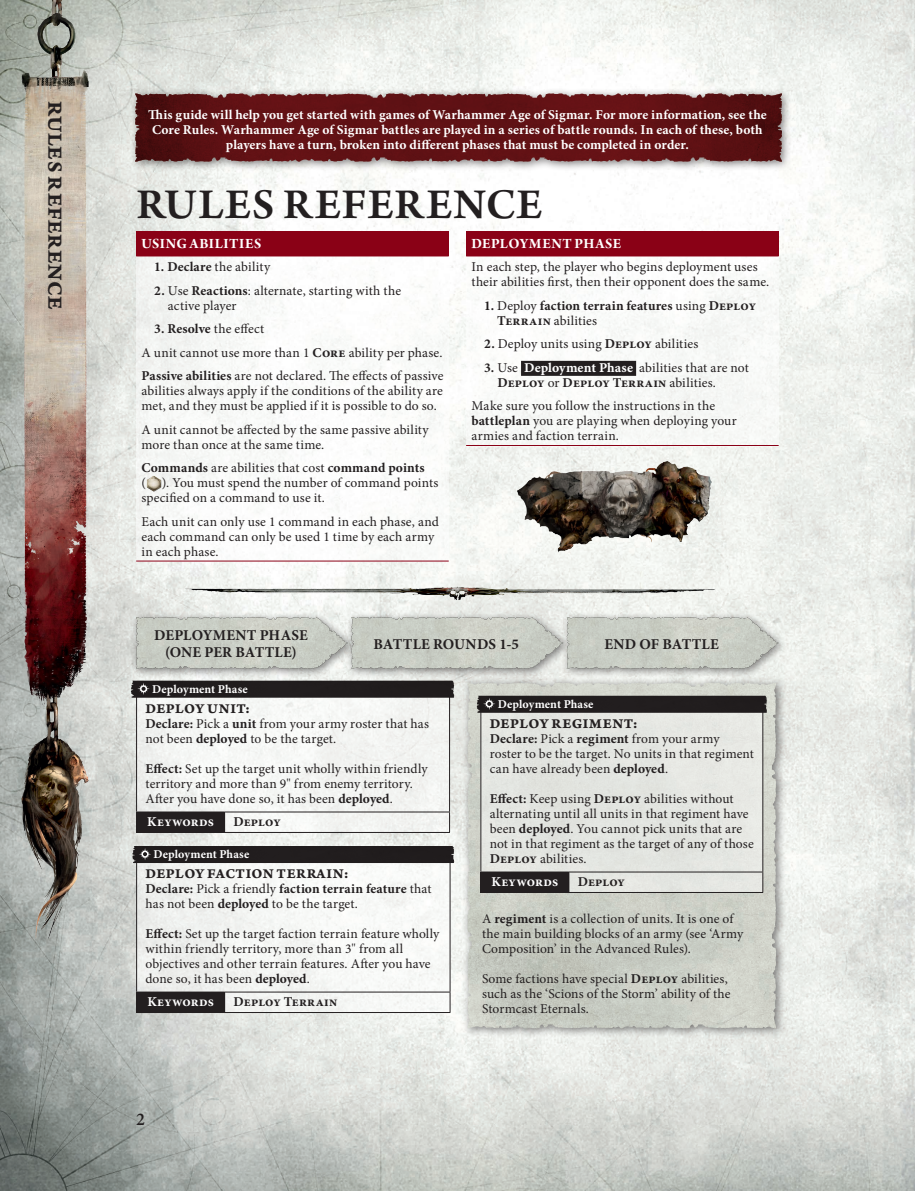
<style>
.page{position:relative;width:915px;height:1191px;background:#fff}
.page>*{position:absolute;margin:0;border:0;box-sizing:border-box;transform-origin:0 0}
.t1{font:600 45px "Arno Pro";letter-spacing:.025em;color:#231f20}
.t2{font:21.3px "Arno Pro Bold Caption";letter-spacing:.03em;color:#231f20}
.t3{font:600 18px "Minion Pro";color:#231f20}
.t4{font:700 15px/17.7px "Minion Pro";letter-spacing:.015em;color:#231f20;text-align:center}
.t5{font:15px "Arno Pro Bold Subhead";letter-spacing:.03em;color:#fff}
.t6{font:14.25px "Arno Pro Bold Caption";letter-spacing:.035em;color:#231f20}
.t7{font:13.5px/15px "Minion Pro";letter-spacing:.01em;color:#231f20}
.t8{font:700 13.5px/15px "Minion Pro";letter-spacing:.005em;color:#fff;text-align:center}
.t9{font:700 13.5px/15px "Minion Pro";letter-spacing:.01em;color:#231f20}
.t10{font:700 12px "Minion Pro";letter-spacing:.005em;color:#fff}
.s1{font-weight:700}
.s2{font-weight:400}
.s3{font-family:"Minion Pro Bold Capt";color:#fff}
</style>
<div class="page">
<img style="left:0;top:0;width:914px;height:1191px">
<img style="left:0;top:690px;width:105px;height:273px">
<img style="left:23px;top:0;width:85px;height:20px">
<img style="left:21px;top:2px;width:72px;height:44px">
<img style="left:13px;top:46px;width:92px;height:170px">
<img style="left:13px;top:216px;width:92px;height:556px">
<div style="left:462px;top:677px;width:324px;height:361px;background:#231f20;opacity:.55"></div>
<img style="left:551px;top:682px;width:166px;height:4px">
<div style="left:130px;top:611px;width:227px;height:68px;background:#231f20;opacity:.55"></div>
<div style="left:346px;top:611px;width:226px;height:68px;background:#231f20;opacity:.55"></div>
<div style="left:561px;top:611px;width:226px;height:68px;background:#231f20;opacity:.55"></div>
<svg style="left:136px;top:617px;width:642px;height:52px"></svg>
<img style="left:649px;top:617px;width:98px;height:2px">
<img style="left:486px;top:447px;width:272px;height:114px">
<div style="left:136px;top:855px;width:314px;height:158px;background:#f5f6f4"></div>
<div style="left:136px;top:992px;width:88px;height:20px;background:#231f20"></div>
<hr style="left:136px;top:991px;width:88px;height:1px;background:#231f20">
<hr style="left:224px;top:991px;width:226px;height:1px;background:#231f20">
<svg style="left:449px;top:992px;width:1px;height:20px"></svg>
<hr style="left:224px;top:1012px;width:226px;height:1px;background:#231f20">
<hr style="left:136px;top:856px;width:1px;height:135px;background:#231f20">
<hr style="left:449px;top:856px;width:1px;height:135px;background:#231f20">
<svg style="left:224px;top:992px;width:1px;height:20px"></svg>
<hr style="left:136px;top:1012px;width:88px;height:1px;background:#231f20">
<div style="left:132px;top:846px;width:322px;height:17px;background:#211d1e"></div>
<div style="left:480px;top:705px;width:283px;height:188px;background:#e4e6e1"></div>
<div style="left:480px;top:872px;width:88px;height:20px;background:#231f20"></div>
<hr style="left:480px;top:871px;width:88px;height:1px;background:#231f20">
<hr style="left:568px;top:871px;width:195px;height:1px;background:#231f20">
<svg style="left:762px;top:872px;width:1px;height:20px"></svg>
<hr style="left:568px;top:892px;width:195px;height:1px;background:#231f20">
<hr style="left:480px;top:706px;width:1px;height:165px;background:#231f20">
<hr style="left:762px;top:706px;width:1px;height:165px;background:#231f20">
<svg style="left:568px;top:872px;width:1px;height:20px"></svg>
<hr style="left:480px;top:892px;width:88px;height:1px;background:#231f20">
<svg style="left:476px;top:696px;width:291px;height:17px"></svg>
<div style="left:136px;top:693px;width:314px;height:140px;background:#f4f5f3"></div>
<div style="left:136px;top:812px;width:88px;height:20px;background:#231f20"></div>
<hr style="left:136px;top:811px;width:88px;height:1px;background:#231f20">
<hr style="left:224px;top:811px;width:226px;height:1px;background:#231f20">
<svg style="left:449px;top:812px;width:1px;height:20px"></svg>
<hr style="left:224px;top:832px;width:226px;height:1px;background:#231f20">
<hr style="left:136px;top:693px;width:1px;height:118px;background:#231f20">
<hr style="left:449px;top:693px;width:1px;height:118px;background:#231f20">
<svg style="left:224px;top:812px;width:1px;height:20px"></svg>
<hr style="left:136px;top:832px;width:88px;height:1px;background:#231f20">
<svg style="left:130px;top:680px;width:324px;height:17px"></svg>
<div style="left:136px;top:232px;width:312px;height:330px;background:#fff"></div>
<div style="left:136px;top:232px;width:312px;height:24px;background:#8a0116"></div>
<hr style="left:136px;top:256px;width:312px;height:1px;background:#8a0116">
<hr style="left:136px;top:561px;width:312px;height:1px;background:#8a0116">
<img style="left:146px;top:474px;width:16px;height:20px">
<div style="left:466px;top:232px;width:312px;height:214px;background:#f9faf8"></div>
<div style="left:466px;top:232px;width:312px;height:24px;background:#8a0116"></div>
<hr style="left:466px;top:256px;width:312px;height:1px;background:#8a0116">
<hr style="left:466px;top:445px;width:312px;height:1px;background:#8a0116">
<div style="left:521px;top:361px;width:115px;height:15px;background:#231f20"></div>
<img style="left:177px;top:577px;width:546px;height:30px">
<div style="left:129px;top:88px;width:663px;height:84px;background:#231f20;opacity:.55"></div>
<svg style="left:135px;top:93px;width:647px;height:69px;fill:#611114"></svg>
<img style="left:595px;top:93px;width:182px;height:5px">
<h2 class="t2" style="left:68px;top:101px;width:210px;rotate:90deg">RULES REFERENCE</h2>
<p class="t8" style="left:148px;top:107px;width:620px">This guide will help you get started with games of Warhammer Age of Sigmar. For more information, see the<br>Core Rules. Warhammer Age of Sigmar battles are played in a series of battle rounds. In each of these, both players have a turn, broken into different phases that must be completed in order.</p>
<h1 class="t1" style="left:136px;top:178px;width:407px">RULES REFERENCE</h1>
<p class="t5" style="left:141px;top:235px;width:121px">USING ABILITIES</p>
<p class="t7" style="left:154px;top:259px;width:117px"><span class="s1">1. Declare</span> the ability</p>
<p class="t7" style="left:168px;top:283px;width:234px;text-indent:-14px"><span class="s1">2.</span> Use <span class="s1">Reactions</span>: alternate, starting with the active player</p>
<p class="t7" style="left:141px;top:317px;width:303px;line-height:23.5px;text-indent:13px"><span class="s1">3. Resolve</span> the effect<br>A unit cannot use more than 1 <span class="s1">Core</span> ability per phase.<br><span class="s1">Passive abilities</span> are not declared. The effects of passive</p>
<p class="t7" style="left:141px;top:383px;width:303px">abilities always apply if the conditions of the ability are met, and they must be applied if it is possible to do so.</p>
<p class="t7" style="left:141px;top:422px;width:288px">A unit cannot be affected by the same passive ability more than once at the same time.</p>
<p class="t7" style="left:141px;top:460px;width:298px"><span class="s1">Commands</span> are abilities that cost <span class="s1">command points<br></span>( ). You must spend the number of command points specified on a command to use it.</p>
<p class="t7" style="left:141px;top:514px;width:299px">Each unit can only use 1 command in each phase, and each command can only be used 1 time by each army in each phase.</p>
<p class="t5" style="left:471px;top:235px;width:151px">DEPLOYMENT PHASE</p>
<p class="t7" style="left:471px;top:259px;width:299px">In each step, the player who begins deployment uses their abilities first, then their opponent does the same.</p>
<p class="t9" style="left:497px;top:298px;width:260px;text-indent:-13px">1. <span class="s2">Deploy</span> faction terrain features <span class="s2">using</span> Deploy<br>Terrain <span class="s2">abilities</span></p>
<p class="t7" style="left:484px;top:336px;width:215px"><span class="s1">2.</span> Deploy units using <span class="s1">Deploy</span> abilities</p>
<p class="t7" style="left:497px;top:360px;width:253px;text-indent:-13px"><span class="s1">3.</span> Use <span class="s3">Deployment Phase</span> abilities that are not<br><span class="s1">Deploy</span> or <span class="s1">Deploy Terrain</span> abilities.</p>
<p class="t7" style="left:471px;top:398px;width:267px">Make sure you follow the instructions in the <span class="s1">battleplan</span> you are playing when deploying your armies and faction terrain.</p>
<p class="t4" style="left:154px;top:626px;width:155px">DEPLOYMENT PHASE (ONE PER BATTLE)</p>
<p class="t4" style="left:373px;top:634px;width:147px">BATTLE ROUNDS 1-5</p>
<p class="t4" style="left:604px;top:634px;width:116px">END OF BATTLE</p>
<p class="t10" style="left:152px;top:680px;width:97px">Deployment Phase</p>
<p class="t6" style="left:145px;top:700px;width:106px">DEPLOY UNIT:</p>
<p class="t10" style="left:497px;top:695px;width:97px">Deployment Phase</p>
<p class="t7" style="left:145px;top:716px;width:285px"><span class="s1">Declare:</span> Pick a <span class="s1">unit</span> from your army roster that has not been <span class="s1">deployed</span> to be the target.</p>
<p class="t7" style="left:145px;top:761px;width:283px"><span class="s1">Effect:</span> Set up the target unit wholly within friendly territory and more than 9" from enemy territory.<br>After you have done so, it has been <span class="s1">deployed</span>.</p>
<p class="t8" style="left:147px;top:814px;width:68px">Keywords</p>
<p class="t9" style="left:233px;top:814px;width:49px">Deploy</p>
<p class="t6" style="left:489px;top:715px;width:149px">DEPLOY REGIMENT:</p>
<p class="t7" style="left:489px;top:731px;width:265px"><span class="s1">Declare:</span> Pick a <span class="s1">regiment</span> from your army roster to be the target. No units in that regiment can have already been <span class="s1">deployed</span>.</p>
<p class="t7" style="left:489px;top:791px;width:265px"><span class="s1">Effect:</span> Keep using <span class="s1">Deploy</span> abilities without alternating until all units in that regiment have been <span class="s1">deployed</span>. You cannot pick units that are not in that regiment as the target of any of those <span class="s1">Deploy</span> abilities.</p>
<p class="t8" style="left:491px;top:874px;width:68px">Keywords</p>
<p class="t9" style="left:577px;top:874px;width:49px">Deploy</p>
<p class="t10" style="left:154px;top:845px;width:97px">Deployment Phase</p>
<p class="t6" style="left:145px;top:865px;width:205px">DEPLOY FACTION TERRAIN:</p>
<p class="t7" style="left:145px;top:881px;width:287px"><span class="s1">Declare:</span> Pick a friendly <span class="s1">faction terrain feature</span> that has not been <span class="s1">deployed</span> to be the target.</p>
<p class="t7" style="left:145px;top:926px;width:295px"><span class="s1">Effect:</span> Set up the target faction terrain feature wholly within friendly territory, more than 3" from all objectives and other terrain features. After you have done so, it has been <span class="s1">deployed</span>.</p>
<p class="t8" style="left:147px;top:994px;width:68px">Keywords</p>
<p class="t9" style="left:233px;top:994px;width:105px">Deploy Terrain</p>
<p class="t7" style="left:482px;top:911px;width:263px">A <span class="s1">regiment</span> is a collection of units. It is one of the main building blocks of an army (see ‘Army<br>Composition’ in the Advanced Rules).</p>
<p class="t7" style="left:482px;top:971px;width:250px">Some factions have special <span class="s1">Deploy</span> abilities, such as the ‘Scions of the Storm’ ability of the<br>Stormcast Eternals.</p>
<h3 class="t3" style="left:136px;top:1106px;width:10px">2</h3>
</div>
